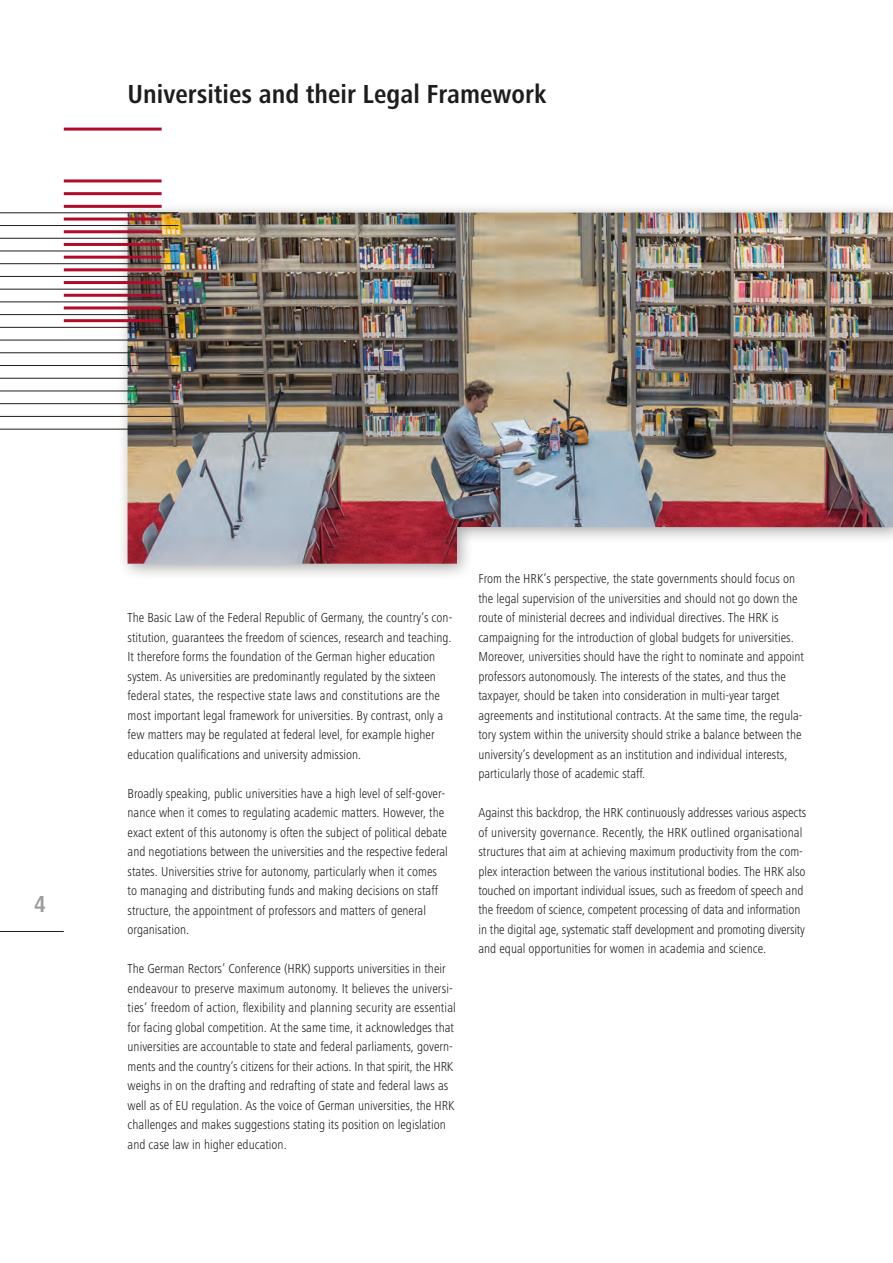
<style>
.page{position:relative;width:893px;height:1263px;background:#fff}
.page>*{position:absolute;margin:0;border:0;box-sizing:border-box;transform-origin:0 0}
.t1{font:700 condensed 27px "Frutiger Next LT";color:#1d1d1b}
.t2{font:700 condensed 24px "Frutiger Next LT";color:#9d9d9d}
.t3{font:300 condensed 13.5px/19.5px "Frutiger Next LT";color:#1d1d1b}
</style>
<div class="page">
<hr style="left:0;top:931px;width:64px;height:1px;background:#1d1d1b">
<div style="left:116px;top:201px;width:777px;height:380px;background:#1d1d1b;opacity:.4"></div>
<img style="left:128px;top:213px;width:765px;height:351px">
<hr style="left:64px;top:128px;width:98px;height:3px;background:#b00b2a">
<hr style="left:0;top:213px;width:179px;height:1px;background:#1d1d1b">
<hr style="left:0;top:225px;width:179px;height:1px;background:#1d1d1b">
<hr style="left:0;top:238px;width:179px;height:1px;background:#1d1d1b">
<hr style="left:0;top:251px;width:179px;height:1px;background:#1d1d1b">
<hr style="left:0;top:263px;width:179px;height:1px;background:#1d1d1b">
<hr style="left:0;top:276px;width:179px;height:1px;background:#1d1d1b">
<hr style="left:0;top:289px;width:179px;height:1px;background:#1d1d1b">
<hr style="left:0;top:302px;width:179px;height:1px;background:#1d1d1b">
<hr style="left:0;top:314px;width:179px;height:1px;background:#1d1d1b">
<hr style="left:0;top:327px;width:179px;height:1px;background:#1d1d1b">
<hr style="left:0;top:340px;width:179px;height:1px;background:#1d1d1b">
<hr style="left:0;top:352px;width:179px;height:1px;background:#1d1d1b">
<hr style="left:0;top:365px;width:179px;height:1px;background:#1d1d1b">
<hr style="left:0;top:378px;width:179px;height:1px;background:#1d1d1b">
<hr style="left:0;top:391px;width:179px;height:1px;background:#1d1d1b">
<hr style="left:0;top:403px;width:179px;height:1px;background:#1d1d1b">
<hr style="left:0;top:416px;width:179px;height:1px;background:#1d1d1b">
<hr style="left:0;top:429px;width:179px;height:1px;background:#1d1d1b">
<hr style="left:64px;top:179px;width:98px;height:3px;background:#b00b2a">
<hr style="left:64px;top:192px;width:98px;height:3px;background:#b00b2a">
<hr style="left:64px;top:205px;width:98px;height:3px;background:#b00b2a">
<hr style="left:64px;top:218px;width:98px;height:3px;background:#b00b2a">
<hr style="left:64px;top:230px;width:98px;height:3px;background:#b00b2a">
<hr style="left:64px;top:243px;width:98px;height:3px;background:#b00b2a">
<hr style="left:64px;top:256px;width:98px;height:3px;background:#b00b2a">
<hr style="left:64px;top:268px;width:98px;height:3px;background:#b00b2a">
<hr style="left:64px;top:281px;width:98px;height:3px;background:#b00b2a">
<hr style="left:64px;top:294px;width:98px;height:3px;background:#b00b2a">
<hr style="left:64px;top:306px;width:98px;height:3px;background:#b00b2a">
<hr style="left:64px;top:319px;width:98px;height:3px;background:#b00b2a">
<p class="t1" style="left:128px;top:79px;width:420px">Universities and their Legal Framework</p>
<h2 class="t2" style="left:34px;top:890px;width:13px">4</h2>
<p class="t3" style="left:128px;top:608px;width:326px">The Basic Law of the Federal Republic of Germany, the country’s con&shy;stitution, guarantees the freedom of sciences, research and teaching.<br>It therefore forms the foundation of the German higher education system. As universities are predominantly regulated by the sixteen federal states, the respective state laws and constitutions are the most important legal framework for universities. By contrast, only a few matters may be regulated at federal level, for example higher education qualifications and university admission.</p>
<p class="t3" style="left:128px;top:783px;width:322px">Broadly speaking, public universities have a high level of self-gover&shy;nance when it comes to regulating academic matters. However, the exact extent of this autonomy is often the subject of political debate and negotiations between the universities and the respective federal states. Universities strive for autonomy, particularly when it comes to managing and distributing funds and making decisions on staff structure, the appointment of professors and matters of general organisation.</p>
<p class="t3" style="left:128px;top:959px;width:330px">The German Rectors’ Conference (HRK) supports universities in their endeavour to preserve maximum autonomy. It believes the universi&shy;ties’ freedom of action, flexibility and planning security are essential for facing global competition. At the same time, it acknowledges that universities are accountable to state and federal parliaments, govern&shy;ments and the country’s citizens for their actions. In that spirit, the HRK weighs in on the drafting and redrafting of state and federal laws as well as of EU regulation. As the voice of German universities, the HRK challenges and makes suggestions stating its position on legislation and case law in higher education.</p>
<p class="t3" style="left:478px;top:569px;width:327px">From the HRK’s perspective, the state governments should focus on the legal supervision of the universities and should not go down the route of ministerial decrees and individual directives. The HRK is campaigning for the introduction of global budgets for universities.<br>Moreover, universities should have the right to nominate and appoint professors autonomously. The interests of the states, and thus the taxpayer, should be taken into consideration in multi-year target agreements and institutional contracts. At the same time, the regula&shy;tory system within the university should strike a balance between the university’s development as an institution and individual interests, particularly those of academic staff.</p>
<p class="t3" style="left:478px;top:803px;width:330px">Against this backdrop, the HRK continuously addresses various aspects of university governance. Recently, the HRK outlined organisational structures that aim at achieving maximum productivity from the com&shy;plex interaction between the various institutional bodies. The HRK also touched on important individual issues, such as freedom of speech and the freedom of science, competent processing of data and information in the digital age, systematic staff development and promoting diversity and equal opportunities for women in academia and science.</p>
</div>
